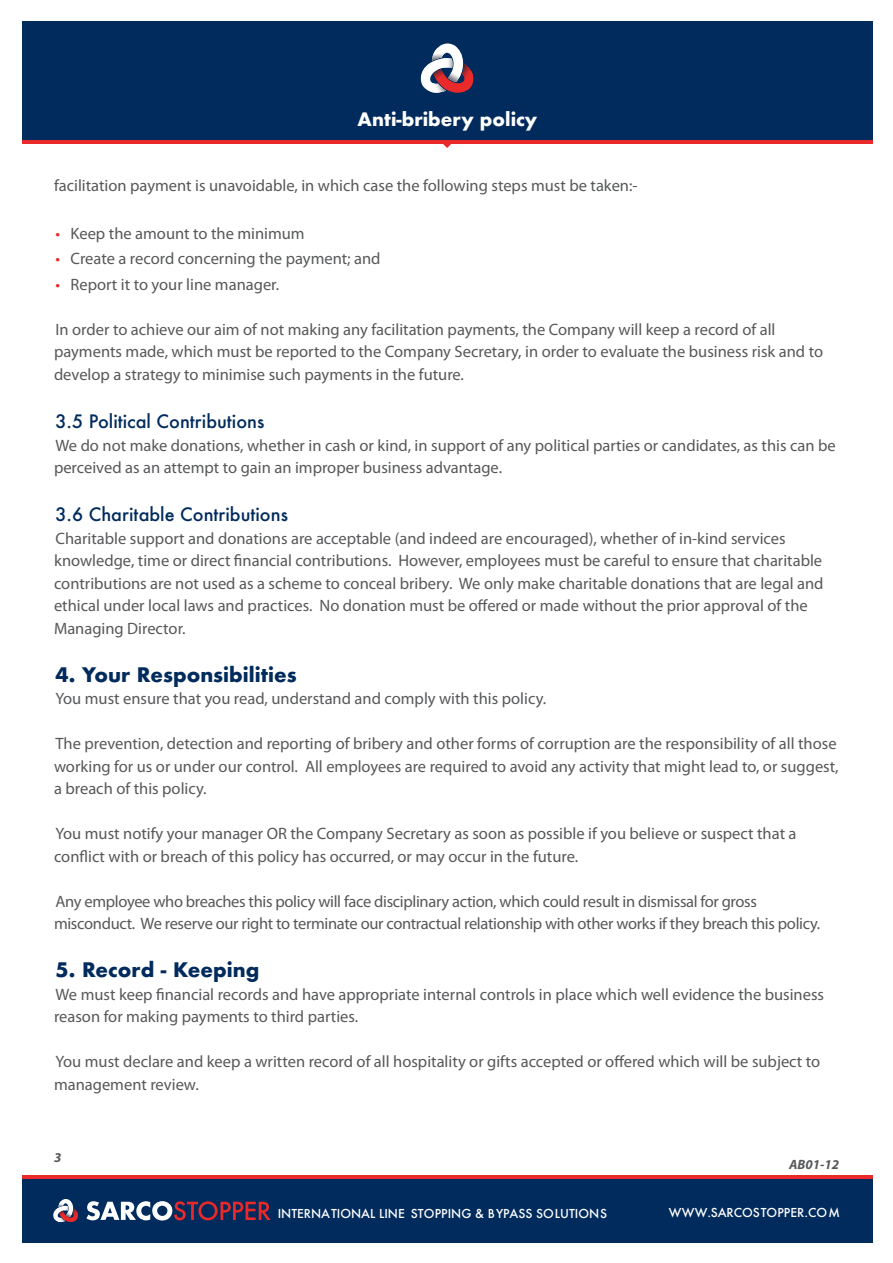
<style>
.page{position:relative;width:893px;height:1263px;background:#fff}
.page>*{position:absolute;margin:0;border:0;box-sizing:border-box;transform-origin:0 0}
.t1{font:700 19.5px "Futura";color:#002b5c}
.t2{font:500 18px "Futura";color:#002b5c}
.t3{font:700 18px "Futura";color:#fff}
.t4{font:16.5px/22.5px "Myriad Pro";color:#57585a}
.t5{font:16.5px/22.5px "Myriad Pro";letter-spacing:-.02em;color:#57585a}
.t6{font:italic 700 13.5px "Myriad Pro";color:#57585a}
.t7{font:500 12px "Futura";color:#fff}
.s1{color:#e9292a}
</style>
<div class="page">
<div style="left:22px;top:22px;width:850px;height:118px;background:#002b5c"></div>
<div style="left:22px;top:1179px;width:850px;height:63px;background:#002b5c"></div>
<svg style="left:420px;top:43px;width:54px;height:50px"></svg>
<img style="left:430px;top:83px;width:16px;height:10px">
<hr style="left:22px;top:140px;width:850px;height:3px;background:#e9292a">
<hr style="left:22px;top:1176px;width:850px;height:3px;background:#e9292a">
<svg style="left:441px;top:143px;width:12px;height:5px"></svg>
<svg style="left:86px;top:1201px;width:185px;height:19px"></svg>
<svg style="left:53px;top:1199px;width:25px;height:23px"></svg>
<p class="t3" style="left:357px;top:106px;width:181px">Anti-bribery policy</p>
<p class="t4" style="left:54px;top:174px;width:585px">facilitation payment is unavoidable, in which case the following steps must be taken:-</p>
<p class="t4" style="left:56px;top:222px;width:251px"><span class="s1">•</span> Keep the amount to the minimum</p>
<p class="t4" style="left:56px;top:247px;width:327px"><span class="s1">•</span> Create a record concerning the payment; and</p>
<p class="t4" style="left:56px;top:273px;width:225px"><span class="s1">•</span> Report it to your line manager.</p>
<p class="t4" style="left:54px;top:318px;width:771px">In order to achieve our aim of not making any facilitation payments, the Company will keep a record of all payments made, which must be reported to the Company Secretary, in order to evaluate the business risk and to develop a strategy to minimise such payments in the future.</p>
<p class="t2" style="left:56px;top:409px;width:210px">3.5 Political Contributions</p>
<p class="t4" style="left:54px;top:433px;width:783px">We do not make donations, whether in cash or kind, in support of any political parties or candidates, as this can be perceived as an attempt to gain an improper business advantage.</p>
<p class="t2" style="left:56px;top:502px;width:234px">3.6 Charitable Contributions</p>
<p class="t4" style="left:54px;top:526px;width:771px">Charitable support and donations are acceptable (and indeed are encouraged), whether of in-kind services knowledge, time or direct financial contributions. However, employees must be careful to ensure that charitable contributions are not used as a scheme to conceal bribery. We only make charitable donations that are legal and ethical under local laws and practices. No donation must be offered or made without the prior approval of the Managing Director.</p>
<p class="t1" style="left:56px;top:660px;width:243px">4. Your Responsibilities</p>
<p class="t4" style="left:56px;top:687px;width:492px">You must ensure that you read, understand and comply with this policy.</p>
<p class="t4" style="left:54px;top:732px;width:786px;text-align:justify">The prevention, detection and reporting of bribery and other forms of corruption are the responsibility of all those working for us or under our control. All employees are required to avoid any activity that might lead to, or suggest, a breach of this policy.</p>
<p class="t4" style="left:54px;top:822px;width:744px">You must notify your manager OR the Company Secretary as soon as possible if you believe or suspect that a conflict with or breach of this policy has occurred, or may occur in the future.</p>
<p class="t5" style="left:54px;top:889px;width:768px">Any employee who breaches this policy will face disciplinary action, which could result in dismissal for gross misconduct. We reserve our right to terminate our contractual relationship with other works if they breach this policy.</p>
<p class="t1" style="left:56px;top:956px;width:205px">5. Record - Keeping</p>
<p class="t4" style="left:54px;top:982px;width:772px">We must keep financial records and have appropriate internal controls in place which well evidence the business reason for making payments to third parties.</p>
<p class="t4" style="left:54px;top:1050px;width:768px">You must declare and keep a written record of all hospitality or gifts accepted or offered which will be subject to management review.</p>
<p class="t6" style="left:54px;top:1148px;width:9px">3</p>
<p class="t6" style="left:789px;top:1156px;width:51px">AB01-12</p>
<p class="t7" style="left:278px;top:1205px;width:331px">INTERNATIONAL LINE STOPPING &amp; BYPASS SOLUTIONS</p>
<p class="t7" style="left:669px;top:1205px;width:173px">WWW.SARCOSTOPPER.COM</p>
</div>
